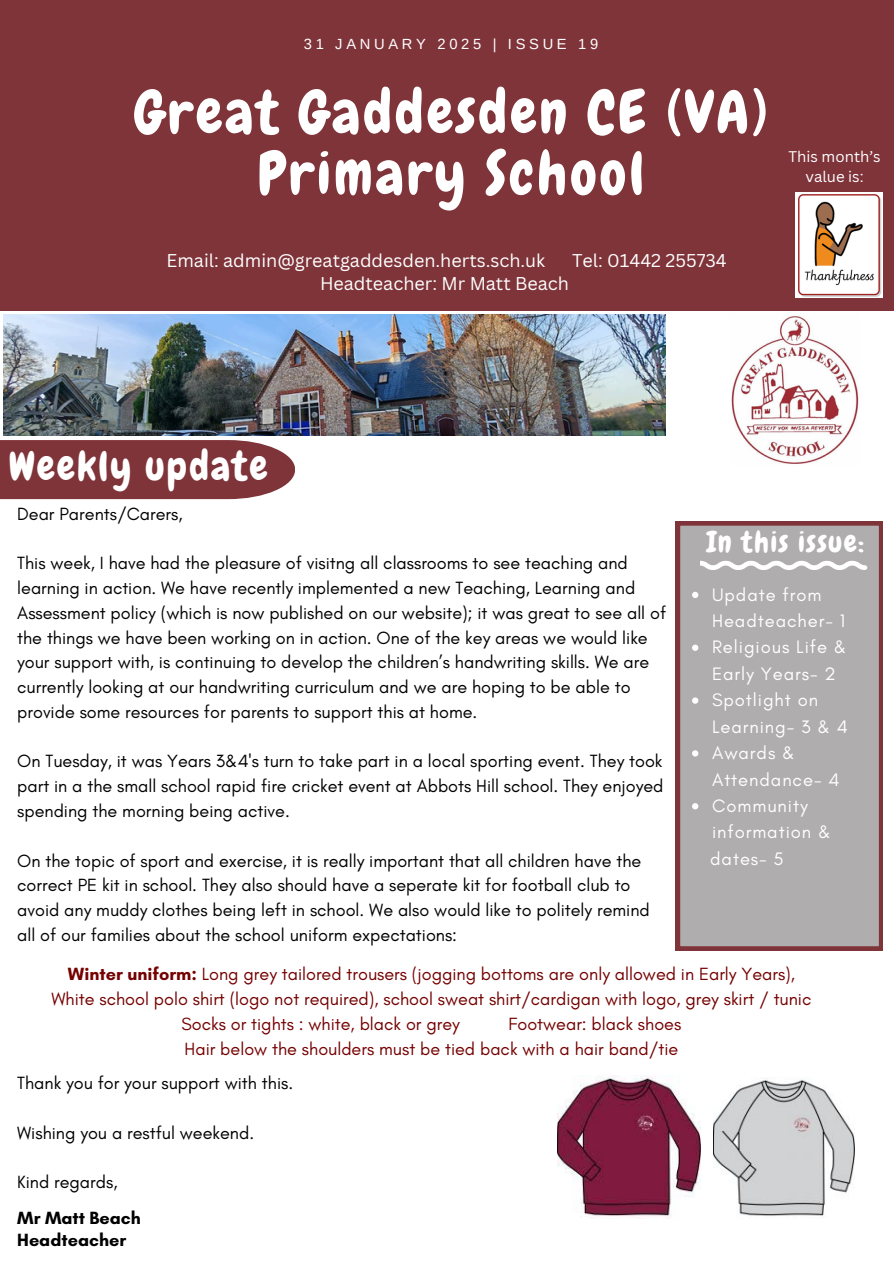
<style>
.page{position:relative;width:894px;height:1264px;background:#fff}
.page>*{position:absolute;margin:0;border:0;box-sizing:border-box;transform-origin:0 0}
.t1{font:59.25px/60.8px "Chewy";letter-spacing:.05em;color:#fff;text-align:center}
.t2{font:40.5px "Chewy";letter-spacing:.05em;color:#fff}
.t3{font:29.1px "Chewy";letter-spacing:.05em;color:#fff}
.t4{font:18.45px/26.4px "Glacial Indifference";letter-spacing:.05em;color:#fff}
.t5{font:18px/24.8px "Glacial Indifference";color:#000}
.t6{font:18px/24.8px "Glacial Indifference";color:#750101;text-align:right}
.t7{font:18px "Canva Sans";color:#fff}
.t8{font:700 18px/22.5px "Glacial Indifference";color:#000}
.t9{font:15px/20.2px "Canva Sans";color:#fff;text-align:center}
.t10{font:14.7px "Arimo";letter-spacing:.25em;color:#fff}
.s1{font-weight:700}
</style>
<div class="page">
<div style="left:0;top:0;width:893px;height:310px;background:#7f343a"></div>
<div style="left:675px;top:521px;width:207px;height:429px;background:#afadad"></div>
<svg style="left:700px;top:561px;width:166px;height:9px"></svg>
<div style="left:0;top:440px;width:295px;height:59px;background:#7f343a"></div>
<img style="left:731px;top:315px;width:128px;height:149px">
<img style="left:4px;top:315px;width:661px;height:120px">
<img style="left:557px;top:1075px;width:143px;height:143px">
<img style="left:713px;top:1077px;width:141px;height:139px">
<svg style="left:692px;top:591px;width:6px;height:7px"></svg>
<svg style="left:692px;top:644px;width:6px;height:7px"></svg>
<svg style="left:692px;top:697px;width:6px;height:6px"></svg>
<svg style="left:692px;top:750px;width:6px;height:6px"></svg>
<svg style="left:692px;top:803px;width:6px;height:6px"></svg>
<img style="left:795px;top:193px;width:87px;height:105px">
<p class="t10" style="left:304px;top:36px;width:296px">31 JANUARY 2025 | ISSUE 19</p>
<p class="t1" style="left:134px;top:82px;width:635px">Great Gaddesden CE (VA)<br>Primary School</p>
<h3 class="t7" style="left:166px;top:247px;width:380px">Email: admin@greatgaddesden.herts.sch.uk</h3>
<h3 class="t7" style="left:572px;top:247px;width:156px">Tel: 01442 255734</h3>
<h3 class="t7" style="left:320px;top:271px;width:250px">Headteacher: Mr Matt Beach</h3>
<p class="t9" style="left:788px;top:146px;width:94px">This month’s value is:</p>
<p class="t2" style="left:9px;top:440px;width:260px">Weekly update</p>
<h1 class="t5" style="left:17px;top:501px;width:167px">Dear Parents/Carers,</h1>
<p class="t5" style="left:17px;top:550px;width:650px">This week, I have had the pleasure of visitng all classrooms to see teaching and learning in action. We have recently implemented a new Teaching, Learning and Assessment policy (which is now published on our website); it was great to see all of the things we have been working on in action. One of the key areas we would like your support with, is continuing to develop the children’s handwriting skills. We are currently looking at our handwriting curriculum and we are hoping to be able to provide some resources for parents to support this at home.</p>
<p class="t5" style="left:17px;top:748px;width:647px;text-align:justify">On Tuesday, it was Years 3&amp;4's turn to take part in a local sporting event. They took part in a the small school rapid fire cricket event at Abbots Hill school. They enjoyed spending the morning being active.</p>
<h5 class="t5" style="left:17px;top:847px;width:634px">On the topic of sport and exercise, it is really important that all children have the correct PE kit in school. They also should have a seperate kit for football club to avoid any muddy clothes being left in school. We also would like to politely remind all of our families about the school uniform expectations:</h5>
<h5 class="t3" style="left:706px;top:524px;width:159px">In this issue:</h5>
<h5 class="t4" style="left:711px;top:581px;width:134px">Update from<br>Headteacher- 1</h5>
<h5 class="t4" style="left:711px;top:633px;width:136px">Religious Life &amp;<br>Early Years- 2</h5>
<h5 class="t4" style="left:711px;top:686px;width:137px">Spotlight on<br>Learning- 3 &amp; 4</h5>
<h5 class="t4" style="left:711px;top:739px;width:129px">Awards &amp;<br>Attendance- 4</h5>
<h5 class="t4" style="left:711px;top:792px;width:120px">Community information &amp;</h5>
<h5 class="t4" style="left:710px;top:845px;width:75px">dates- 5</h5>
<p class="t6" style="left:68px;top:961px;width:728px"><span class="s1">Winter uniform:</span> Long grey tailored trousers (jogging bottoms are only allowed in Early Years),</p>
<p class="t6" style="left:51px;top:986px;width:761px">White school polo shirt (logo not required), school sweat shirt/cardigan with logo, grey skirt / tunic</p>
<p class="t6" style="left:181px;top:1011px;width:280px">Socks or tights : white, black or grey</p>
<p class="t6" style="left:184px;top:1011px;width:498px">Footwear: black shoes<br>Hair below the shoulders must be tied back with a hair band/tie</p>
<p class="t5" style="left:17px;top:1070px;width:277px">Thank you for your support with this.</p>
<p class="t5" style="left:17px;top:1120px;width:238px">Wishing you a restful weekend.</p>
<h2 class="t5" style="left:17px;top:1169px;width:102px">Kind regards,</h2>
<h6 class="t8" style="left:17px;top:1205px;width:125px">Mr Matt Beach<br>Headteacher</h6>
</div>
